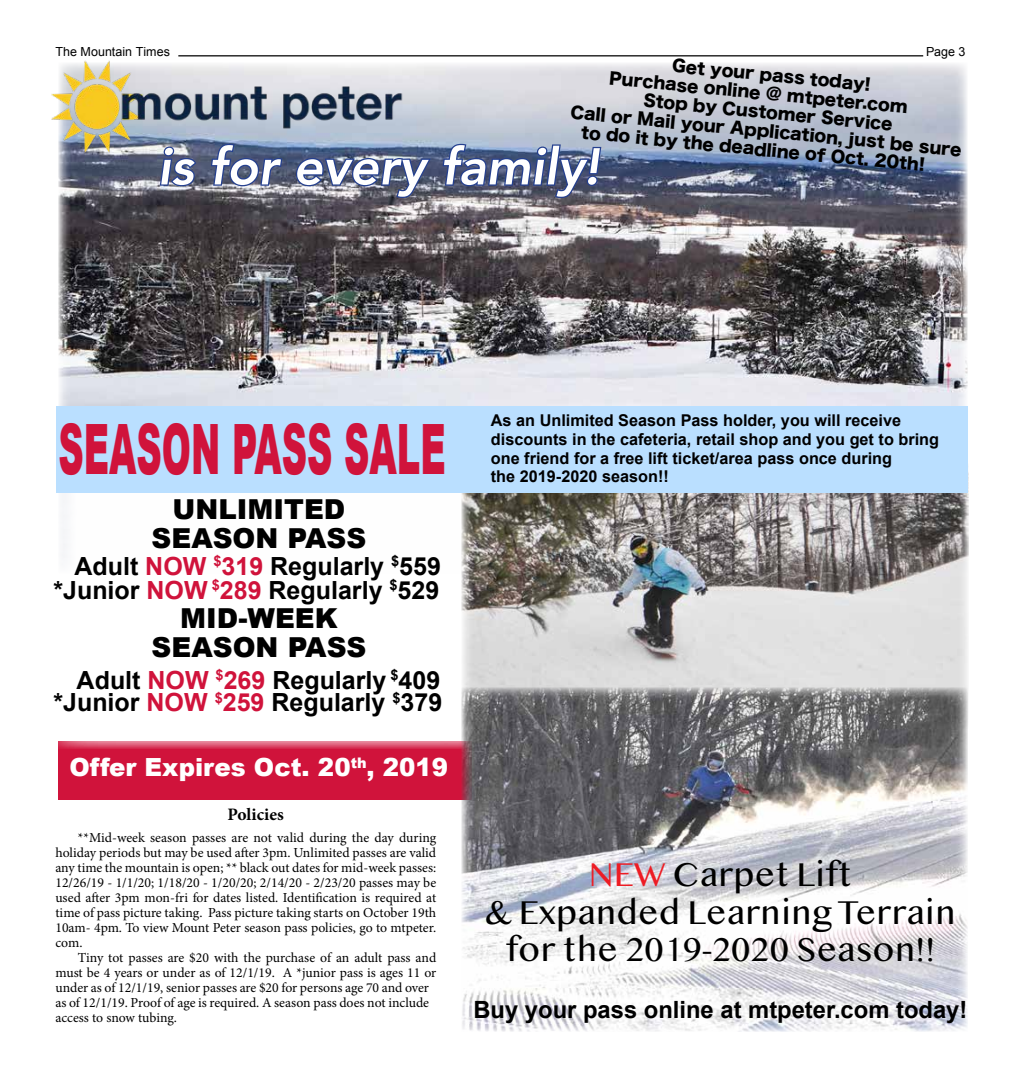
<style>
.page{position:relative;width:1025px;height:1080px;background:#fff}
.page>*{position:absolute;margin:0;border:0;box-sizing:border-box;transform-origin:0 0}
.t1{font:900 69.5px "Arial";color:#d0133b;scale:.5 1}
.t2{font:italic 800 51.25px "Avenir";color:#fff}
.t3{font:35px/37.5px "Sinhala MN";color:#000;text-align:center}
.t4{font:900 27.5px/28.8px "Arial";color:#000;text-align:center}
.t5{font:700 25px "Arial";color:#000}
.t6{font:900 25px "Arial";color:#fff}
.t7{font:700 23.75px "Arial";color:#000}
.t8{font:700 17.5px "Minion Pro";color:#000}
.t9{font:700 16.25px/18.8px "Arial";color:#000}
.t10{font:16.25px "Hira Kaku Std W8";color:#000}
.t11{font:13.75px/15px "Minion Pro";letter-spacing:-.005em;color:#000;text-align:justify}
.t12{font:12.5px "Arial";letter-spacing:.005em;color:#000}
.s1{color:#d0133b}
.s2{color:#ed1c24}
</style>
<div class="page">
<div style="left:58px;top:741px;width:414px;height:59px;background:#d0133b"></div>
<img style="left:58px;top:63px;width:909px;height:343px">
<hr style="left:178px;top:55px;width:744px;height:1px;background:#000">
<svg style="left:158px;top:164px;width:40px;height:24px"></svg>
<svg style="left:209px;top:164px;width:75px;height:24px;background:#546086"></svg>
<svg style="left:294px;top:156px;width:139px;height:43px;background:#5c6586"></svg>
<svg style="left:441px;top:143px;width:161px;height:56px;background:#526188"></svg>
<div style="left:53px;top:432px;width:446px;height:317px;background:#fff"></div>
<img style="left:51px;top:55px;width:351px;height:109px">
<img style="left:462px;top:463px;width:506px;height:266px">
<img style="left:462px;top:688px;width:505px;height:344px">
<div style="left:56px;top:406px;width:911px;height:87px;background:#badfff"></div>
<p class="t12" style="left:55px;top:43px;width:116px">The Mountain Times</p>
<p class="t12" style="left:925px;top:43px;width:41px">Page 3</p>
<p class="t10" style="left:673px;top:55px;width:200px;rotate:6deg">Get your pass today!</p>
<p class="t10" style="left:610px;top:68px;width:301px;rotate:6deg">Purchase online @ mtpeter.com</p>
<p class="t10" style="left:644px;top:90px;width:251px;rotate:6deg">Stop by Customer Service</p>
<p class="t10" style="left:572px;top:101px;width:394px;rotate:6deg">Call or Mail your Application, just be sure</p>
<p class="t10" style="left:582px;top:121px;width:346px;rotate:6deg">to do it by the deadline of Oct. 20th!</p>
<h2 class="t2" style="left:158px;top:136px;width:443px">is for every family!</h2>
<h1 class="t1" style="left:58px;top:399px;width:775px">SEASON PASS SALE</h1>
<h3 class="t4" style="left:151px;top:494px;width:216px">UNLIMITED<br>SEASON PASS</h3>
<h3 class="t5" style="left:53px;top:573px;width:387px">*Junior <span class="s1">NOW</span> <sup>$</sup><span class="s1">289</span> Regularly <sup>$</sup>529</h3>
<h3 class="t5" style="left:74px;top:549px;width:368px">Adult <span class="s1">NOW</span> <sup>$</sup><span class="s1">319</span> Regularly <sup>$</sup>559</h3>
<h3 class="t4" style="left:152px;top:603px;width:216px">MID-WEEK<br>SEASON PASS</h3>
<h3 class="t5" style="left:77px;top:664px;width:365px">Adult <span class="s1">NOW</span> <sup>$</sup><span class="s1">269</span> Regularly <sup>$</sup>409</h3>
<h3 class="t5" style="left:53px;top:686px;width:390px">*Junior <span class="s1">NOW</span> <sup>$</sup><span class="s1">259</span> Regularly <sup>$</sup>379</h3>
<h3 class="t6" style="left:69px;top:749px;width:380px">Offer Expires Oct. 20<sup>th</sup>, 2019</h3>
<p class="t8" style="left:227px;top:802px;width:58px">Policies</p>
<p class="t11" style="left:55px;top:831px;width:382px;text-indent:22px">**Mid-week season passes are not valid during the day during holiday periods but may be used after 3pm. Unlimited passes are valid any time the mountain is open; ** black out dates for mid-week passes:<br>12/26/19 - 1/1/20; 1/18/20 - 1/20/20; 2/14/20 - 2/23/20 passes may be used after 3pm mon-fri for dates listed. Identification is required at time of pass picture taking. Pass picture taking starts on October 19th 10am- 4pm. To view Mount Peter season pass policies, go to mtpeter. com.</p>
<p class="t11" style="left:55px;top:951px;width:382px;text-align:left;text-indent:22px">Tiny tot passes are $20 with the purchase of an adult pass and must be 4 years or under as of 12/1/19. A *junior pass is ages 11 or under as of 12/1/19, senior passes are $20 for persons age 70 and over as of 12/1/19. Proof of age is required. A season pass does not include access to snow tubing.</p>
<p class="t9" style="left:490px;top:412px;width:449px">As an Unlimited Season Pass holder, you will receive discounts in the cafeteria, retail shop and you get to bring one friend for a free lift ticket/area pass once during<br>the 2019-2020 season!!</p>
<h3 class="t3" style="left:485px;top:858px;width:472px"><span class="s2">NEW</span> Carpet Lift<br>&amp; Expanded Learning Terrain for the 2019-2020 Season!!</h3>
<h3 class="t7" style="left:473px;top:994px;width:495px">Buy your pass online at mtpeter.com today!</h3>
</div>
